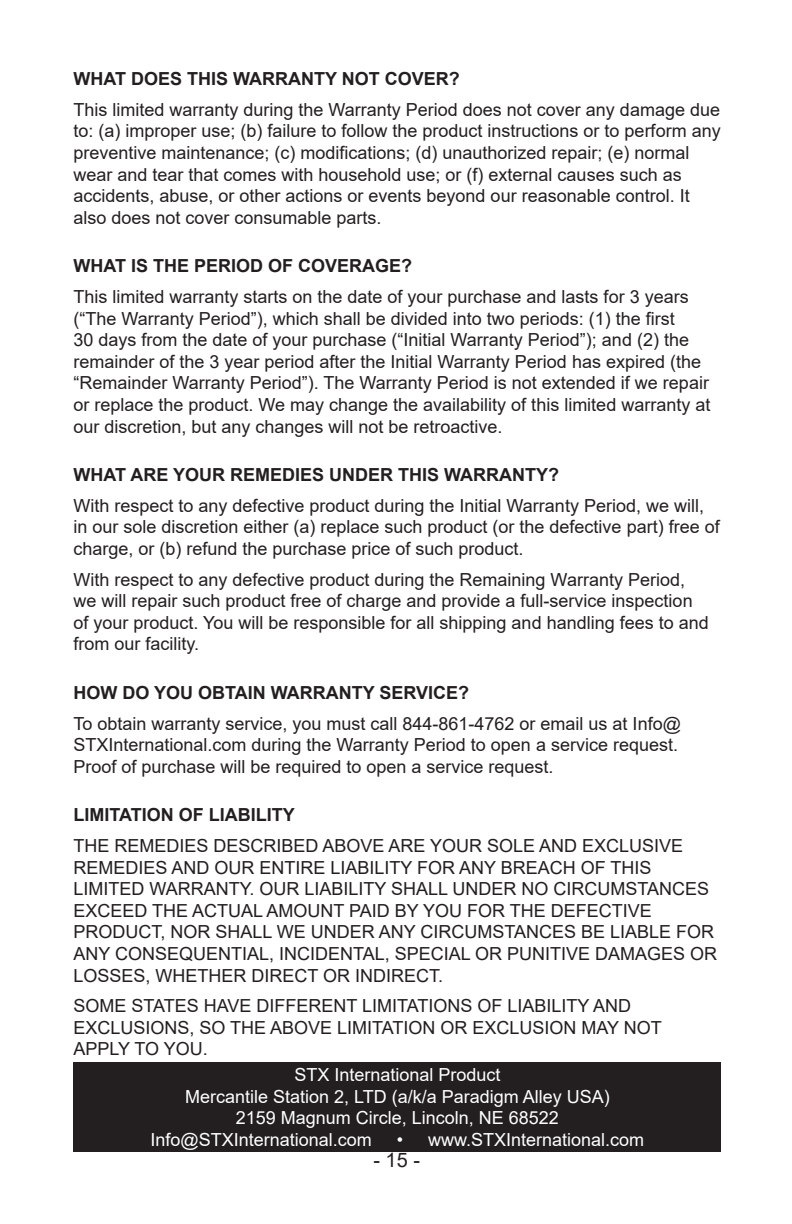
<style>
.page{position:relative;width:792px;height:1224px;background:#fff}
.page>*{position:absolute;margin:0;border:0;box-sizing:border-box;transform-origin:0 0}
.t1{font:20px "Arial";color:#231f20}
.Direction_Text{font:18px/21.6px "Arial";color:#231f20}
.t2{font:18px "Arial";color:#fff}
.Direction_Text-2{font:700 18px "Arial";color:#231f20}
</style>
<div class="page">
<div style="left:73px;top:1062px;width:648px;height:90px;background:#231f20"></div>
<p class="Direction_Text-2" style="left:73px;top:66px;width:388px">WHAT DOES THIS WARRANTY NOT COVER?</p>
<p class="Direction_Text" style="left:73px;top:98px;width:649px">This limited warranty during the Warranty Period does not cover any damage due to: (a) improper use; (b) failure to follow the product instructions or to perform any preventive maintenance; (c) modifications; (d) unauthorized repair; (e) normal wear and tear that comes with household use; or (f) external causes such as accidents, abuse, or other actions or events beyond our reasonable control. It also does not cover consumable parts.</p>
<p class="Direction_Text-2" style="left:73px;top:253px;width:340px">WHAT IS THE PERIOD OF COVERAGE?</p>
<p class="Direction_Text" style="left:73px;top:286px;width:638px">This limited warranty starts on the date of your purchase and lasts for 3 years (“The Warranty Period”), which shall be divided into two periods: (1) the first<br>30 days from the date of your purchase (“Initial Warranty Period”); and (2) the remainder of the 3 year period after the Initial Warranty Period has expired (the “Remainder Warranty Period”). The Warranty Period is not extended if we repair or replace the product. We may change the availability of this limited warranty at our discretion, but any changes will not be retroactive.</p>
<p class="Direction_Text-2" style="left:73px;top:462px;width:487px">WHAT ARE YOUR REMEDIES UNDER THIS WARRANTY?</p>
<p class="Direction_Text" style="left:73px;top:494px;width:648px">With respect to any defective product during the Initial Warranty Period, we will, in our sole discretion either (a) replace such product (or the defective part) free of charge, or (b) refund the purchase price of such product.</p>
<p class="Direction_Text" style="left:73px;top:568px;width:637px">With respect to any defective product during the Remaining Warranty Period, we will repair such product free of charge and provide a full-service inspection of your product. You will be responsible for all shipping and handling fees to and from our facility.</p>
<p class="Direction_Text-2" style="left:73px;top:680px;width:397px">HOW DO YOU OBTAIN WARRANTY SERVICE?</p>
<p class="Direction_Text" style="left:73px;top:712px;width:609px">To obtain warranty service, you must call 844-861-4762 or email us at Info@<br>STXInternational.com during the Warranty Period to open a service request.<br>Proof of purchase will be required to open a service request.</p>
<p class="Direction_Text-2" style="left:73px;top:802px;width:223px">LIMITATION OF LIABILITY</p>
<p class="Direction_Text" style="left:73px;top:835px;width:645px">THE REMEDIES DESCRIBED ABOVE ARE YOUR SOLE AND EXCLUSIVE REMEDIES AND OUR ENTIRE LIABILITY FOR ANY BREACH OF THIS LIMITED WARRANTY. OUR LIABILITY SHALL UNDER NO CIRCUMSTANCES EXCEED THE ACTUAL AMOUNT PAID BY YOU FOR THE DEFECTIVE PRODUCT, NOR SHALL WE UNDER ANY CIRCUMSTANCES BE LIABLE FOR ANY CONSEQUENTIAL, INCIDENTAL, SPECIAL OR PUNITIVE DAMAGES OR LOSSES, WHETHER DIRECT OR INDIRECT.</p>
<p class="Direction_Text" style="left:73px;top:995px;width:590px">SOME STATES HAVE DIFFERENT LIMITATIONS OF LIABILITY AND<br>EXCLUSIONS, SO THE ABOVE LIMITATION OR EXCLUSION MAY NOT<br>APPLY TO YOU.</p>
<p class="t2" style="left:294px;top:1063px;width:208px">STX International Product</p>
<p class="t2" style="left:185px;top:1084px;width:426px">Mercantile Station 2, LTD (a/k/a Paradigm Alley USA)</p>
<p class="t2" style="left:236px;top:1106px;width:325px">2159 Magnum Circle, Lincoln, NE 68522</p>
<p class="t2" style="left:151px;top:1127px;width:223px">Info@STXInternational.com</p>
<p class="t2" style="left:397px;top:1127px;width:249px">• www.STXInternational.com</p>
<p class="t1" style="left:373px;top:1146px;width:48px">- 15 -</p>
</div>
